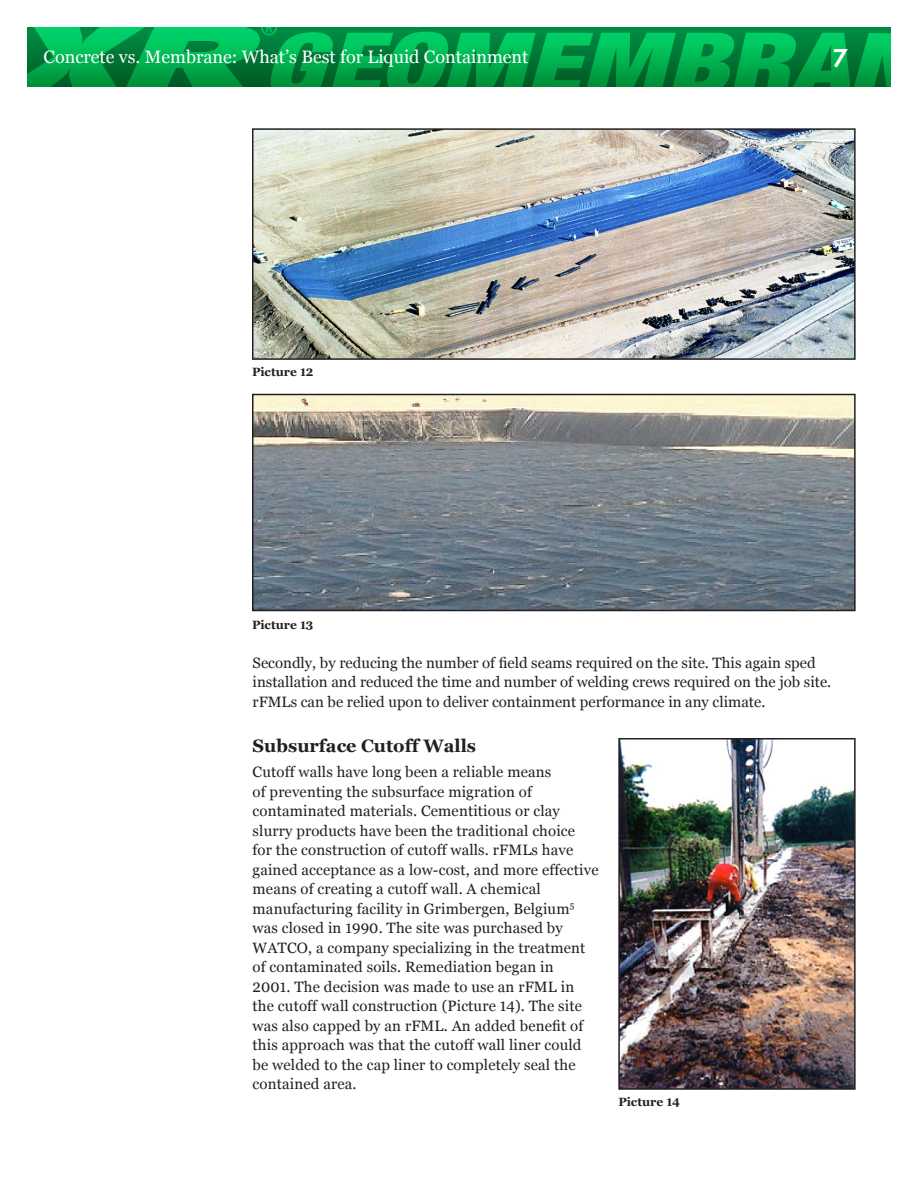
<style>
.page{position:relative;width:918px;height:1188px;background:#fff}
.page>*{position:absolute;margin:0;border:0;box-sizing:border-box;transform-origin:0 0}
.t1{font:600 27px "Futura";color:#fff}
.t2{font:18px "Georgia";color:#fff}
.t3{font:700 18px "Georgia";color:#231f20}
.t4{font:15px/19.5px "Georgia";letter-spacing:.01em;color:#231f20}
.t5{font:700 12px "Georgia";color:#231f20}
</style>
<div class="page">
<svg style="left:27px;top:27px;width:864px;height:60px;background:#009d47"></svg>
<img style="left:252px;top:128px;width:604px;height:232px">
<svg style="left:252px;top:393px;width:604px;height:219px;background:#82898d"></svg>
<img style="left:618px;top:738px;width:238px;height:352px">
<p class="t2" style="left:44px;top:47px;width:486px">Concrete vs. Membrane: What’s Best for Liquid Containment</p>
<h1 class="t1" style="left:833px;top:42px;width:17px">7</h1>
<p class="t5" style="left:252px;top:365px;width:63px">Picture 12</p>
<p class="t5" style="left:252px;top:618px;width:63px">Picture 13</p>
<p class="t4" style="left:253px;top:653px;width:580px">Secondly, by reducing the number of field seams required on the site. This again sped installation and reduced the time and number of welding crews required on the job site. rFMLs can be relied upon to deliver containment performance in any climate.</p>
<p class="t3" style="left:253px;top:735px;width:225px">Subsurface Cutoff Walls</p>
<p class="t4" style="left:253px;top:762px;width:348px">Cutoff walls have long been a reliable means<br>of preventing the subsurface migration of contaminated materials. Cementitious or clay slurry products have been the traditional choice<br>for the construction of cutoff walls. rFMLs have gained acceptance as a low-cost, and more effective means of creating a cutoff wall. A chemical manufacturing facility in Grimbergen, Belgium<sup>5 </sup>was closed in 1990. The site was purchased by WATCO, a company specializing in the treatment of contaminated soils. Remediation began in<br>2001. The decision was made to use an rFML in the cutoff wall construction (Picture 14). The site was also capped by an rFML. An added benefit of this approach was that the cutoff wall liner could be welded to the cap liner to completely seal the contained area.</p>
<p class="t5" style="left:618px;top:1095px;width:63px">Picture 14</p>
</div>
